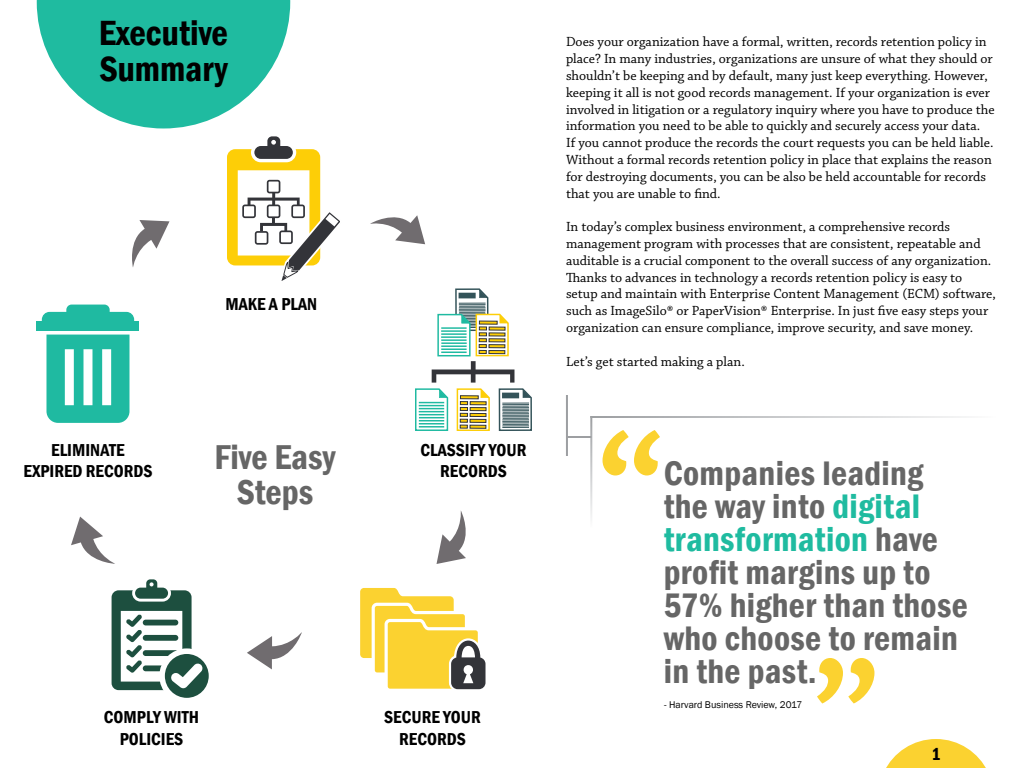
<style>
.page{position:relative;width:1024px;height:768px;background:#fff}
.page>*{position:absolute;margin:0;border:0;box-sizing:border-box;transform-origin:0 0}
.t1{font:600 condensed 36px/36px "Franklin Gothic";color:#000}
.t2{font:600 condensed 35.4px/35px "Franklin Gothic";color:#666;text-align:center}
.t3{font:600 condensed 35px/33px "Franklin Gothic";letter-spacing:.01em;color:#666}
.t4{font:600 condensed 18px "Franklin Gothic";color:#000}
.t5{font:600 condensed 17.8px/21.3px "Franklin Gothic";color:#000;text-align:center}
.t6{font:14px/16.8px "Chaparral Pro";color:#000}
.t7{font:10px "Franklin Gothic";color:#000}
.s1{color:#1fbba0}
</style>
<div class="page">
<svg style="left:37px;top:0;width:253px;height:128px;fill:#1fbba0"></svg>
<svg style="left:886px;top:739px;width:100px;height:29px"></svg>
<svg style="left:603px;top:430px;width:57px;height:45px"></svg>
<svg style="left:817px;top:658px;width:57px;height:45px"></svg>
<hr style="left:567px;top:436px;width:24px;height:2px;background:#9d9fa2">
<hr style="left:566px;top:395px;width:2px;height:61px;background:#9d9fa2">
<svg style="left:360px;top:588px;width:126px;height:102px"></svg>
<svg style="left:162px;top:651px;width:50px;height:50px"></svg>
<div style="left:159px;top:648px;width:55px;height:55px;border:6px solid #fff;border-radius:50%"></div>
<svg style="left:112px;top:579px;width:91px;height:111px"></svg>
<svg style="left:370px;top:215px;width:55px;height:29px"></svg>
<svg style="left:437px;top:510px;width:29px;height:54px"></svg>
<svg style="left:247px;top:632px;width:55px;height:37px"></svg>
<svg style="left:71px;top:517px;width:44px;height:47px"></svg>
<svg style="left:132px;top:220px;width:37px;height:47px"></svg>
<svg style="left:227px;top:136px;width:113px;height:145px"></svg>
<svg style="left:415px;top:288px;width:117px;height:143px"></svg>
<div style="left:470px;top:401px;width:17px;height:4px;border:1px solid #333439"></div>
<div style="left:470px;top:407px;width:16px;height:4px;border:1px solid #333439"></div>
<div style="left:470px;top:413px;width:16px;height:4px;border:1px solid #333439"></div>
<div style="left:470px;top:419px;width:16px;height:4px;border:1px solid #333439"></div>
<div style="left:470px;top:425px;width:16px;height:4px;border:1px solid #333439"></div>
<svg style="left:46px;top:335px;width:83px;height:88px"></svg>
<div style="left:36px;top:322px;width:104px;height:9px;background:#1fbaa1"></div>
<div style="left:42px;top:312px;width:92px;height:18px;background:#1fbaa1;border-radius:8px"></div>
<div style="left:66px;top:305px;width:44px;height:18px;background:#1fbaa1;border-radius:5px"></div>
<h1 class="t1" style="left:99px;top:15px;width:131px">Executive<br>Summary</h1>
<p class="t5" style="left:24px;top:439px;width:130px">ELIMINATE<br>EXPIRED RECORDS</p>
<p class="t5" style="left:225px;top:294px;width:93px">MAKE A PLAN</p>
<h2 class="t2" style="left:215px;top:439px;width:122px">Five Easy<br>Steps</h2>
<p class="t5" style="left:104px;top:707px;width:97px">COMPLY WITH<br>POLICIES</p>
<p class="t5" style="left:420px;top:439px;width:107px">CLASSIFY YOUR<br>RECORDS</p>
<p class="t5" style="left:384px;top:707px;width:98px">SECURE YOUR<br>RECORDS</p>
<p class="t6" style="left:566px;top:34px;width:430px">Does your organization have a formal, written, records retention policy in place? In many industries, organizations are unsure of what they should or shouldn’t be keeping and by default, many just keep everything. However, keeping it all is not good records management. If your organization is ever involved in litigation or a regulatory inquiry where you have to produce the information you need to be able to quickly and securely access your data.<br>If you cannot produce the records the court requests you can be held liable.<br>Without a formal records retention policy in place that explains the reason for destroying documents, you can be also be held accountable for records that you are unable to find.</p>
<p class="t6" style="left:566px;top:219px;width:432px">In today’s complex business environment, a comprehensive records management program with processes that are consistent, repeatable and auditable is a crucial component to the overall success of any organization.<br>Thanks to advances in technology a records retention policy is easy to setup and maintain with Enterprise Content Management (ECM) software, such as ImageSilo® or PaperVision® Enterprise. In just five easy steps your organization can ensure compliance, improve security, and save money.</p>
<p class="t6" style="left:566px;top:353px;width:180px">Let’s get started making a plan.</p>
<h3 class="t3" style="left:664px;top:456px;width:306px">Companies leading the way into <span class="s1">digital transformation</span> have profit margins up to<br>57% higher than those who choose to remain in the past.</h3>
<p class="t7" style="left:664px;top:698px;width:140px">- Harvard Business Review, 2017</p>
<p class="t4" style="left:931px;top:742px;width:11px">1</p>
</div>
